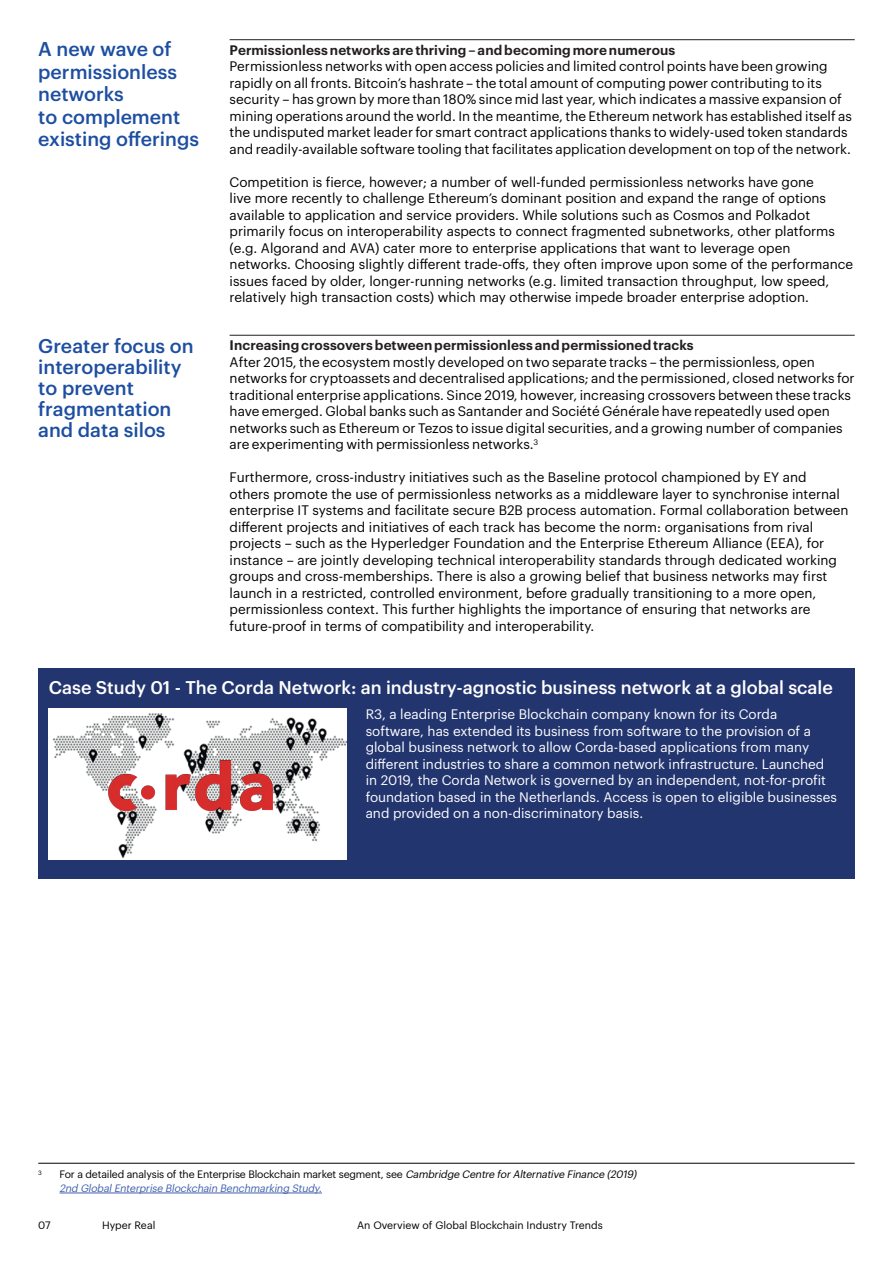
<style>
.page{position:relative;width:893px;height:1263px;background:#fff}
.page>*{position:absolute;margin:0;border:0;box-sizing:border-box;transform-origin:0 0}
.t1{font:500 19.5px/22.5px "Graphik";color:#1d4ea1}
.t2{font:500 18px "Graphik";color:#fff}
.t3{font:13.5px/16.5px "Graphik";color:#000001}
.t4{font:13.5px/16.5px "Graphik";color:#fff}
.t5{font:10.5px/13.5px "Graphik";letter-spacing:-.015em;color:#000001}
.t6{font:6.15px "Graphik";color:#000001}
.s1{font-weight:600;color:#231f20}
.s2{font-style:italic}
.s3{font-style:italic;color:#4261ad}
</style>
<div class="page">
<hr style="left:38px;top:1163px;width:817px;height:1px;background:#000001">
<hr style="left:60px;top:1193px;width:262px;height:1px;background:#4261ad">
<hr style="left:230px;top:39px;width:625px;height:1px;background:#231f20">
<hr style="left:230px;top:335px;width:625px;height:1px;background:#231f20">
<div style="left:38px;top:668px;width:817px;height:210px;background:#23356f"></div>
<img style="left:49px;top:709px;width:297px;height:150px">
<img style="left:104px;top:743px;width:186px;height:84px">
<p class="t1" style="left:38px;top:36px;width:162px">A new wave of permissionless networks<br>to complement existing offerings</p>
<p class="t1" style="left:38px;top:334px;width:157px;line-height:21px">Greater focus on interoperability to prevent fragmentation and data silos</p>
<p class="t3" style="left:230px;top:40px;width:624px"><span class="s1">Permissionless networks are thriving – and becoming more numerous<br></span>Permissionless networks with open access policies and limited control points have been growing rapidly on all fronts. Bitcoin’s hashrate – the total amount of computing power contributing to its security – has grown by more than 180% since mid last year, which indicates a massive expansion of mining operations around the world. In the meantime, the Ethereum network has established itself as the undisputed market leader for smart contract applications thanks to widely-used token standards and readily-available software tooling that facilitates application development on top of the network.</p>
<p class="t3" style="left:230px;top:172px;width:625px">Competition is fierce, however; a number of well-funded permissionless networks have gone<br>live more recently to challenge Ethereum’s dominant position and expand the range of options available to application and service providers. While solutions such as Cosmos and Polkadot primarily focus on interoperability aspects to connect fragmented subnetworks, other platforms (e.g. Algorand and AVA) cater more to enterprise applications that want to leverage open networks. Choosing slightly different trade-offs, they often improve upon some of the performance issues faced by older, longer-running networks (e.g. limited transaction throughput, low speed, relatively high transaction costs) which may otherwise impede broader enterprise adoption.</p>
<p class="t3" style="left:230px;top:336px;width:627px"><span class="s1">Increasing crossovers between permissionless and permissioned tracks<br></span>After 2015, the ecosystem mostly developed on two separate tracks – the permissionless, open networks for cryptoassets and decentralised applications; and the permissioned, closed networks for traditional enterprise applications. Since 2019, however, increasing crossovers between these tracks have emerged. Global banks such as Santander and Société Générale have repeatedly used open networks such as Ethereum or Tezos to issue digital securities, and a growing number of companies are experimenting with permissionless networks.<sup>3</sup></p>
<p class="t3" style="left:230px;top:468px;width:620px">Furthermore, cross-industry initiatives such as the Baseline protocol championed by EY and others promote the use of permissionless networks as a middleware layer to synchronise internal enterprise IT systems and facilitate secure B2B process automation. Formal collaboration between different projects and initiatives of each track has become the norm: organisations from rival projects – such as the Hyperledger Foundation and the Enterprise Ethereum Alliance (EEA), for instance – are jointly developing technical interoperability standards through dedicated working groups and cross-memberships. There is also a growing belief that business networks may first launch in a restricted, controlled environment, before gradually transitioning to a more open, permissionless context. This further highlights the importance of ensuring that networks are future-proof in terms of compatibility and interoperability.</p>
<p class="t2" style="left:49px;top:673px;width:786px">Case Study 01 - The Corda Network: an industry-agnostic business network at a global scale</p>
<p class="t4" style="left:366px;top:705px;width:473px">R3, a leading Enterprise Blockchain company known for its Corda software, has extended its business from software to the provision of a global business network to allow Corda-based applications from many different industries to share a common network infrastructure. Launched in 2019, the Corda Network is governed by an independent, not-for-profit foundation based in the Netherlands. Access is open to eligible businesses and provided on a non-discriminatory basis.</p>
<p class="t6" style="left:38px;top:1168px;width:5px">3</p>
<p class="t5" style="left:60px;top:1167px;width:581px">For a detailed analysis of the Enterprise Blockchain market segment, see <span class="s2">Cambridge Centre forAlternative Finance (2019)<br></span><span class="s3">2nd GlobalEnterprise Blockchain Benchmarking Study.</span></p>
<p class="t5" style="left:38px;top:1217px;width:14px">07</p>
<p class="t5" style="left:102px;top:1217px;width:55px">Hyper Real</p>
<p class="t5" style="left:357px;top:1217px;width:247px">An Overview of Global Blockchain Industry Trends</p>
</div>
